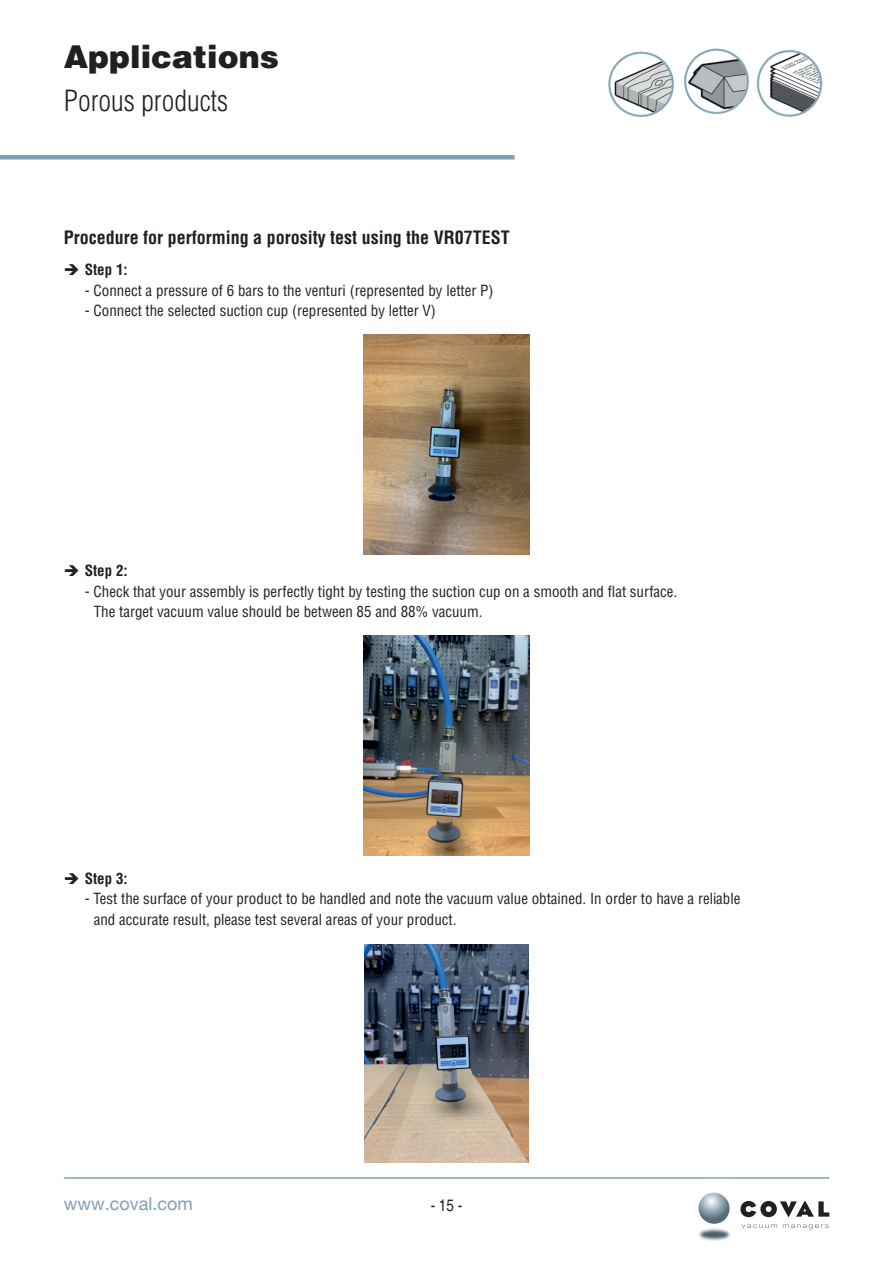
<style>
.page{position:relative;width:893px;height:1263px;background:#fff}
.page>*{position:absolute;margin:0;border:0;box-sizing:border-box;transform-origin:0 0}
.t1{font:900 31.5px "Helvetica";color:#231f20}
.t2{font:300 condensed 28.5px "Helvetica";color:#231f20}
.t3{font:700 condensed 18px "Helvetica";color:#231f20}
.t4{font:18px "Helvetica Neue";color:#7ea1b7}
.t5{font:condensed 16.5px "Helvetica";color:#231f20}
.t6{font:condensed 15px/20.7px "Helvetica";color:#231f20}
.t7{font:700 condensed 15px "Helvetica";color:#231f20}
</style>
<div class="page">
<hr style="left:64px;top:1177px;width:765px;height:2px;background:#7ea1b7">
<img style="left:699px;top:1228px;width:32px;height:13px">
<svg style="left:741px;top:1224px;width:36px;height:4px"></svg>
<svg style="left:783px;top:1224px;width:45px;height:5px"></svg>
<svg style="left:740px;top:1201px;width:89px;height:16px"></svg>
<svg style="left:698px;top:1193px;width:32px;height:31px"></svg>
<div style="left:0;top:155px;width:514px;height:5px;background:#7ea1b7"></div>
<img style="left:684px;top:48px;width:65px;height:66px">
<img style="left:608px;top:51px;width:67px;height:66px">
<img style="left:756px;top:50px;width:67px;height:67px">
<img style="left:364px;top:335px;width:165px;height:220px">
<img style="left:364px;top:636px;width:165px;height:220px">
<img style="left:365px;top:944px;width:163px;height:218px">
<h1 class="t1" style="left:64px;top:36px;width:217px">Applications</h1>
<h2 class="t2" style="left:64px;top:83px;width:166px">Porous products</h2>
<p class="t3" style="left:64px;top:226px;width:447px">Procedure for performing a porosity test using the VR07TEST</p>
<p class="t7" style="left:64px;top:260px;width:65px">➔ Step 1:</p>
<p class="t6" style="left:85px;top:280px;width:410px">- Connect a pressure of 6 bars to the venturi (represented by letter P)</p>
<p class="t6" style="left:85px;top:300px;width:353px">- Connect the selected suction cup (represented by letter V)</p>
<p class="t7" style="left:64px;top:561px;width:65px">➔ Step 2:</p>
<p class="t6" style="left:94px;top:581px;width:585px;text-indent:-9px">- Check that your assembly is perfectly tight by testing the suction cup on a smooth and flat surface.<br>The target vacuum value should be between 85 and 88% vacuum.</p>
<p class="t7" style="left:64px;top:869px;width:65px">➔ Step 3:</p>
<p class="t6" style="left:94px;top:888px;width:648px;text-indent:-9px">- Test the surface of your product to be handled and note the vacuum value obtained. In order to have a reliable and accurate result, please test several areas of your product.</p>
<p class="t4" style="left:64px;top:1188px;width:130px">www.coval.com</p>
<p class="t5" style="left:431px;top:1196px;width:33px">- 15 -</p>
</div>
